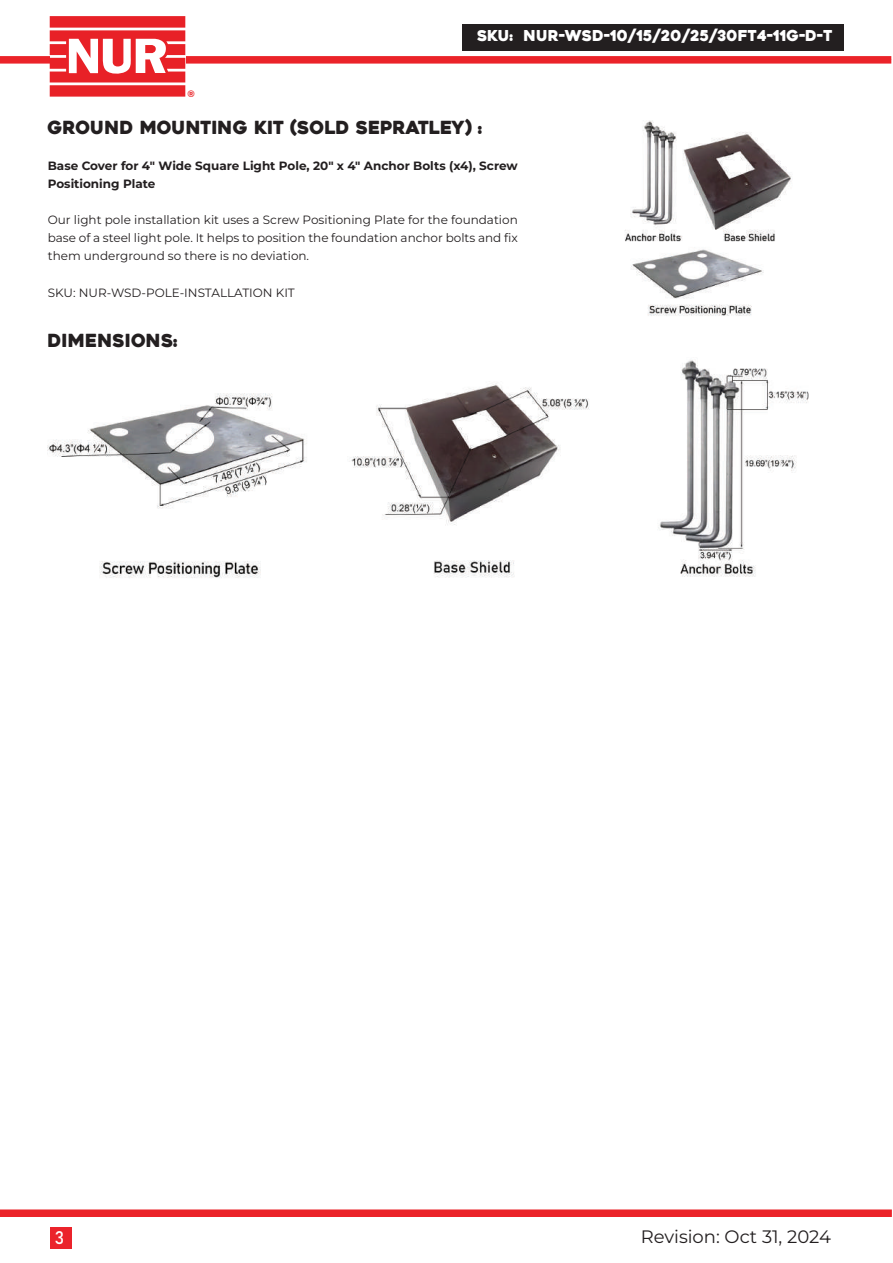
<style>
.page{position:relative;width:893px;height:1263px;background:#fff}
.page>*{position:absolute;margin:0;border:0;box-sizing:border-box;transform-origin:0 0}
.t1{font:18px "Heavitas";color:#231f20}
.t2{font:18px "Montserrat";color:#231f20}
.t3{font:18px "Bahnschrift";color:#fff}
.t4{font:15px "Heavitas";color:#fff}
.t5{font:12px/18px "Montserrat";color:#231f20;text-align:justify}
.t6{font:700 12px/18px "Montserrat";color:#231f20}
.t7{font:700 9.3px "Montserrat";color:#ea2227}
</style>
<div class="page">
<img style="left:47px;top:393px;width:260px;height:185px">
<div style="left:0;top:1209px;width:892px;height:8px;background:#eb2329"></div>
<div style="left:51px;top:1227px;width:21px;height:21px;background:#eb232b"></div>
<div style="left:462px;top:24px;width:381px;height:26px;background:#231f20"></div>
<div style="left:0;top:56px;width:891px;height:8px;background:#eb2329"></div>
<svg style="left:50px;top:16px;width:135px;height:81px"></svg>
<img style="left:625px;top:120px;width:167px;height:196px">
<img style="left:351px;top:383px;width:239px;height:195px">
<img style="left:658px;top:360px;width:151px;height:217px">
<p class="t4" style="left:477px;top:26px;width:357px">SKU: NUR-WSD-10/15/20/25/30FT4-11G-D-T</p>
<p class="t7" style="left:187px;top:87px;width:9px">®</p>
<h1 class="t1" style="left:48px;top:117px;width:436px">GROUND MOUNTING KIT (SOLD SEPRATLEY) :</h1>
<p class="t6" style="left:48px;top:157px;width:471px">Base Cover for 4″ Wide Square Light Pole, 20″ x 4″ Anchor Bolts (x4), Screw<br>Positioning Plate</p>
<p class="t5" style="left:48px;top:211px;width:471px">Our light pole installation kit uses a Screw Positioning Plate for the foundation base of a steel light pole. It helps to position the foundation anchor bolts and fix them underground so there is no deviation.</p>
<p class="t5" style="left:48px;top:283px;width:249px">SKU: NUR-WSD-POLE-INSTALLATION KIT</p>
<h1 class="t1" style="left:48px;top:329px;width:131px">DIMENSIONS:</h1>
<h1 class="t3" style="left:55px;top:1224px;width:11px">3</h1>
<h1 class="t2" style="left:641px;top:1224px;width:192px">Revision: Oct 31, 2024</h1>
</div>
